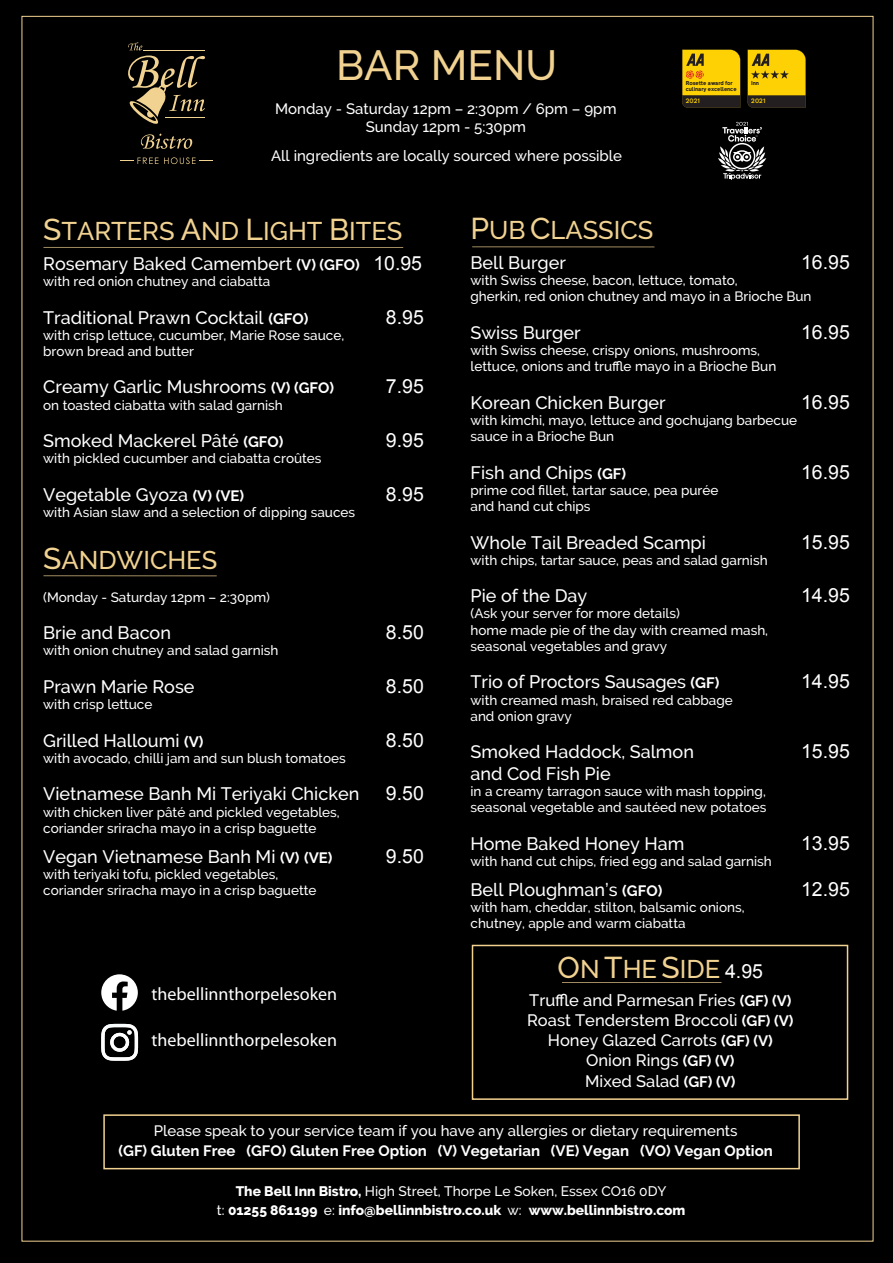
<style>
.page{position:relative;width:893px;height:1263px;background:#000}
.page>*{position:absolute;margin:0;border:0;box-sizing:border-box;transform-origin:0 0}
.t1{font:500 42px "Raleway";color:#f1d291}
.t2{font:500 25.5px "Raleway";color:#f1d291}
.t3{font:19.5px "Arial";color:#fff}
.t4{font:500 18px "Raleway";color:#fff}
.t5{font:18px "Myriad Pro";color:#fff}
.t6{font:500 16.5px/19.8px "Raleway";color:#fff;text-align:center}
.t7{font:500 15px/18px "Raleway";color:#fff;text-align:center}
.t8{font:700 15px "Raleway";color:#fff}
.t9{font:800 13.8px/19px "Raleway";color:#fff;text-align:center}
.t10{font:500 13.5px/16.2px "Raleway";color:#fff}
.t11{font:500 5.7px "Transport New";letter-spacing:.025em;color:#fed105}
.t12{font:800 5.1px/5.8px "Transport New";letter-spacing:-.02em;color:#231f20}
.s1{font-size:30px}
.s2{font-weight:700;font-size:15px}
.s3{font-family:"Arial";font-weight:400;font-size:19.5px}
.s4{font-family:"Arial";font-weight:400;font-size:19.5px;color:#fff}
.s5{font-weight:500}
</style>
<div class="page">
<svg style="left:121px;top:157px;width:91px;height:7px"></svg>
<svg style="left:141px;top:134px;width:51px;height:15px"></svg>
<hr style="left:143px;top:50px;width:62px;height:1px;background:#f1d291">
<svg style="left:128px;top:42px;width:14px;height:8px"></svg>
<svg style="left:128px;top:56px;width:77px;height:68px"></svg>
<svg style="left:682px;top:49px;width:58px;height:59px;background:#c09c0c"></svg>
<svg style="left:747px;top:50px;width:59px;height:58px;background:#ba9a0c"></svg>
<svg style="left:718px;top:122px;width:48px;height:58px"></svg>
<div style="left:103px;top:1114px;width:697px;height:55px;border:2px solid #f1d291"></div>
<svg style="left:101px;top:974px;width:37px;height:37px"></svg>
<svg style="left:101px;top:1047px;width:37px;height:14px"></svg>
<img style="left:101px;top:1024px;width:37px;height:23px">
<hr style="left:43px;top:247px;width:360px;height:1px;background:#f1d291">
<hr style="left:43px;top:575px;width:174px;height:1px;background:#f1d291">
<hr style="left:472px;top:247px;width:182px;height:1px;background:#f1d291">
<div style="left:472px;top:945px;width:376px;height:155px;border:2px solid #f1d291"></div>
<hr style="left:562px;top:982px;width:159px;height:1px;background:#f1d291">
<h1 class="t1" style="left:336px;top:41px;width:223px">BAR MENU</h1>
<p class="t7" style="left:275px;top:100px;width:343px">Monday - Saturday 12pm – 2:30pm / 6pm – 9pm<br>Sunday 12pm - 5:30pm</p>
<p class="t7" style="left:271px;top:147px;width:352px">All ingredients are locally sourced where possible</p>
<p class="t12" style="left:686px;top:80px;width:52px">Rosette award for culinary excellence</p>
<p class="t11" style="left:686px;top:96px;width:16px">2021</p>
<p class="t12" style="left:751px;top:80px;width:9px">Inn</p>
<p class="t11" style="left:751px;top:97px;width:16px">2021</p>
<h2 class="t2" style="left:43px;top:216px;width:361px"><span class="s1">S</span>TARTERS <span class="s1">A</span>ND <span class="s1">L</span>IGHT <span class="s1">B</span>ITES</h2>
<h3 class="t4" style="left:43px;top:253px;width:380px">Rosemary Baked Camembert <span class="s2">(V) (GFO)</span> <span class="s3">10.95</span></h3>
<p class="t10" style="left:43px;top:273px;width:229px">with red onion chutney and ciabatta</p>
<h3 class="t4" style="left:43px;top:307px;width:267px">Traditional Prawn Cocktail <span class="s2">(GFO)</span></h3>
<h3 class="t3" style="left:386px;top:304px;width:39px">8.95</h3>
<p class="t10" style="left:43px;top:327px;width:302px">with crisp lettuce, cucumber, Marie Rose sauce, brown bread and butter</p>
<h3 class="t4" style="left:43px;top:377px;width:292px">Creamy Garlic Mushrooms <span class="s2">(V) (GFO)</span></h3>
<h3 class="t3" style="left:386px;top:374px;width:39px">7.95</h3>
<p class="t10" style="left:43px;top:397px;width:241px">on toasted ciabatta with salad garnish</p>
<h3 class="t4" style="left:43px;top:430px;width:242px">Smoked Mackerel Pâté <span class="s2">(GFO)</span></h3>
<h3 class="t3" style="left:386px;top:427px;width:39px">9.95</h3>
<p class="t10" style="left:43px;top:450px;width:280px">with pickled cucumber and ciabatta croûtes</p>
<h3 class="t4" style="left:43px;top:484px;width:202px">Vegetable Gyoza <span class="s2">(V) (VE)</span></h3>
<h3 class="t3" style="left:386px;top:481px;width:39px">8.95</h3>
<p class="t10" style="left:43px;top:504px;width:313px">with Asian slaw and a selection of dipping sauces</p>
<h2 class="t2" style="left:43px;top:545px;width:176px"><span class="s1">S</span>ANDWICHES</h2>
<p class="t10" style="left:43px;top:589px;width:228px">(Monday - Saturday 12pm – 2:30pm)</p>
<h3 class="t4" style="left:43px;top:622px;width:129px">Brie and Bacon</h3>
<h3 class="t3" style="left:386px;top:619px;width:39px">8.50</h3>
<p class="t10" style="left:43px;top:642px;width:237px">with onion chutney and salad garnish</p>
<h3 class="t4" style="left:43px;top:676px;width:153px">Prawn Marie Rose</h3>
<h3 class="t3" style="left:386px;top:673px;width:39px">8.50</h3>
<p class="t10" style="left:43px;top:696px;width:111px">with crisp lettuce</p>
<h3 class="t4" style="left:43px;top:730px;width:162px">Grilled Halloumi <span class="s2">(V)</span></h3>
<h3 class="t3" style="left:386px;top:727px;width:39px">8.50</h3>
<p class="t10" style="left:43px;top:750px;width:304px">with avocado, chilli jam and sun blush tomatoes</p>
<h3 class="t4" style="left:43px;top:783px;width:318px">Vietnamese Banh Mi Teriyaki Chicken</h3>
<h3 class="t3" style="left:386px;top:781px;width:39px">9.50</h3>
<p class="t10" style="left:43px;top:804px;width:298px">with chicken liver pâté and pickled vegetables, coriander sriracha mayo in a crisp baguette</p>
<h3 class="t4" style="left:43px;top:846px;width:291px">Vegan Vietnamese Banh Mi <span class="s2">(V) (VE)</span></h3>
<h3 class="t3" style="left:386px;top:843px;width:39px">9.50</h3>
<p class="t10" style="left:43px;top:866px;width:275px">with teriyaki tofu, pickled vegetables, coriander sriracha mayo in a crisp baguette</p>
<h3 class="t5" style="left:152px;top:983px;width:187px">thebellinnthorpelesoken</h3>
<h3 class="t5" style="left:152px;top:1029px;width:187px">thebellinnthorpelesoken</h3>
<h2 class="t2" style="left:470px;top:215px;width:184px"><span class="s1">P</span>UB <span class="s1">C</span>LASSICS</h2>
<h3 class="t4" style="left:470px;top:252px;width:97px">Bell Burger</h3>
<h3 class="t3" style="left:801px;top:249px;width:50px">16.95</h3>
<p class="t10" style="left:470px;top:272px;width:342px">with Swiss cheese, bacon, lettuce, tomato,<br>gherkin, red onion chutney and mayo in a Brioche Bun</p>
<h3 class="t4" style="left:470px;top:322px;width:112px">Swiss Burger</h3>
<h3 class="t3" style="left:801px;top:319px;width:50px">16.95</h3>
<p class="t10" style="left:470px;top:342px;width:307px">with Swiss cheese, crispy onions, mushrooms, lettuce, onions and truffle mayo in a Brioche Bun</p>
<h3 class="t4" style="left:470px;top:392px;width:197px">Korean Chicken Burger</h3>
<h3 class="t3" style="left:801px;top:389px;width:50px">16.95</h3>
<p class="t10" style="left:470px;top:412px;width:328px">with kimchi, mayo, lettuce and gochujang barbecue sauce in a Brioche Bun</p>
<h3 class="t4" style="left:470px;top:462px;width:157px">Fish and Chips <span class="s2">(GF)</span></h3>
<h3 class="t3" style="left:801px;top:459px;width:50px">16.95</h3>
<p class="t10" style="left:470px;top:482px;width:249px">prime cod fillet, tartar sauce, pea purée and hand cut chips</p>
<h3 class="t4" style="left:470px;top:532px;width:237px">Whole Tail Breaded Scampi</h3>
<h3 class="t3" style="left:801px;top:529px;width:50px">15.95</h3>
<p class="t10" style="left:470px;top:552px;width:299px">with chips, tartar sauce, peas and salad garnish</p>
<h3 class="t4" style="left:470px;top:585px;width:118px">Pie of the Day</h3>
<h3 class="t3" style="left:801px;top:583px;width:50px">14.95</h3>
<p class="t10" style="left:470px;top:606px;width:299px">(Ask your server for more details)<br>home made pie of the day with creamed mash, seasonal vegetables and gravy</p>
<h3 class="t4" style="left:470px;top:672px;width:250px">Trio of Proctors Sausages <span class="s2">(GF)</span></h3>
<h3 class="t3" style="left:801px;top:669px;width:50px">14.95</h3>
<p class="t10" style="left:470px;top:692px;width:264px">with creamed mash, braised red cabbage and onion gravy</p>
<h3 class="t4" style="left:470px;top:741px;width:225px">Smoked Haddock, Salmon</h3>
<h3 class="t3" style="left:801px;top:739px;width:50px">15.95</h3>
<h3 class="t4" style="left:471px;top:763px;width:142px">and Cod Fish Pie</h3>
<p class="t10" style="left:470px;top:783px;width:298px">in a creamy tarragon sauce with mash topping, seasonal vegetable and sautéed new potatoes</p>
<h3 class="t4" style="left:470px;top:833px;width:215px">Home Baked Honey Ham</h3>
<h3 class="t3" style="left:801px;top:830px;width:50px">13.95</h3>
<p class="t10" style="left:470px;top:853px;width:303px">with hand cut chips, fried egg and salad garnish</p>
<h3 class="t4" style="left:470px;top:879px;width:193px">Bell Ploughman’s <span class="s2">(GFO)</span></h3>
<h3 class="t3" style="left:801px;top:876px;width:50px">12.95</h3>
<p class="t10" style="left:470px;top:899px;width:276px">with ham, cheddar, stilton, balsamic onions, chutney, apple and warm ciabatta</p>
<h2 class="t2" style="left:558px;top:954px;width:207px"><span class="s1">O</span>N <span class="s1">T</span>HE <span class="s1">S</span>IDE <span class="s4">4.95</span></h2>
<p class="t6" style="left:527px;top:990px;width:268px">Truffle and Parmesan Fries <span class="s2">(GF) (V)<br></span>Roast Tenderstem Broccoli <span class="s2">(GF) (V)<br></span>Honey Glazed Carrots <span class="s2">(GF) (V)<br></span>Onion Rings <span class="s2">(GF) (V)</span></p>
<p class="t6" style="left:585px;top:1071px;width:152px">Mixed Salad <span class="s2">(GF) (V)</span></p>
<p class="t7" style="left:154px;top:1122px;width:585px">Please speak to your service team if you have any allergies or dietary requirements</p>
<p class="t8" style="left:118px;top:1142px;width:656px">(GF) Gluten Free (GFO) Gluten Free Option (V) Vegetarian (VE) Vegan (VO) Vegan Option</p>
<p class="t9" style="left:217px;top:1181px;width:470px">The Bell Inn Bistro, <span class="s5">High Street, Thorpe Le Soken, Essex CO16 0DY<br>t:</span> 01255 861199 <span class="s5">e:</span> info@bellinnbistro.co.uk <span class="s5">w:</span> www.bellinnbistro.com</p>
</div>
